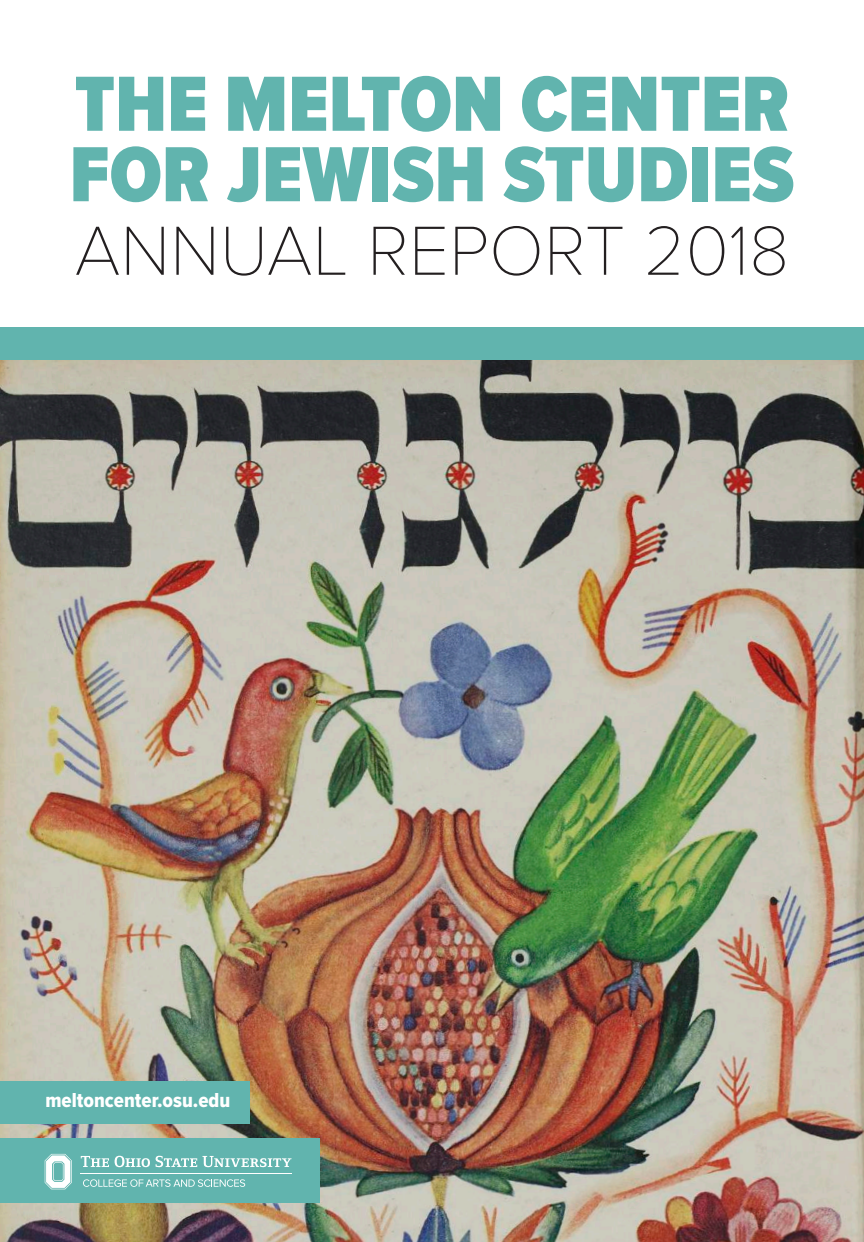
<style>
.page{position:relative;width:864px;height:1242px;background:#fff}
.page>*{position:absolute;margin:0;border:0;box-sizing:border-box;transform-origin:0 0}
.t1{font:900 81px/70.5px "Proxima Nova Cond";color:#61b4ae}
.t2{font:100 72px "Proxima Nova T";color:#231f20}
.t3{font:21px "Proxima Nova Cond Extrabld";color:#fff}
</style>
<div class="page">
<img style="left:0;top:360px;width:864px;height:882px">
<div style="left:0;top:327px;width:864px;height:33px;background:#61b4ae"></div>
<div style="left:0;top:1138px;width:320px;height:65px;background:#61b4ae"></div>
<svg style="left:83px;top:1179px;width:162px;height:8px"></svg>
<svg style="left:45px;top:1154px;width:27px;height:35px"></svg>
<hr style="left:81px;top:1173px;width:211px;height:1px;background:#fff">
<svg style="left:81px;top:1156px;width:28px;height:11px"></svg>
<svg style="left:115px;top:1156px;width:35px;height:11px"></svg>
<svg style="left:156px;top:1156px;width:136px;height:11px"></svg>
<div style="left:0;top:1081px;width:250px;height:42px;background:#61b4ae"></div>
<p class="t1" style="left:70px;top:72px;width:727px">THE MELTON CENTER<br>FOR JEWISH STUDIES</p>
<p class="t2" style="left:75px;top:210px;width:716px">ANNUAL REPORT 2018</p>
<p class="t3" style="left:45px;top:1088px;width:186px">meltoncenter.osu.edu</p>
</div>
